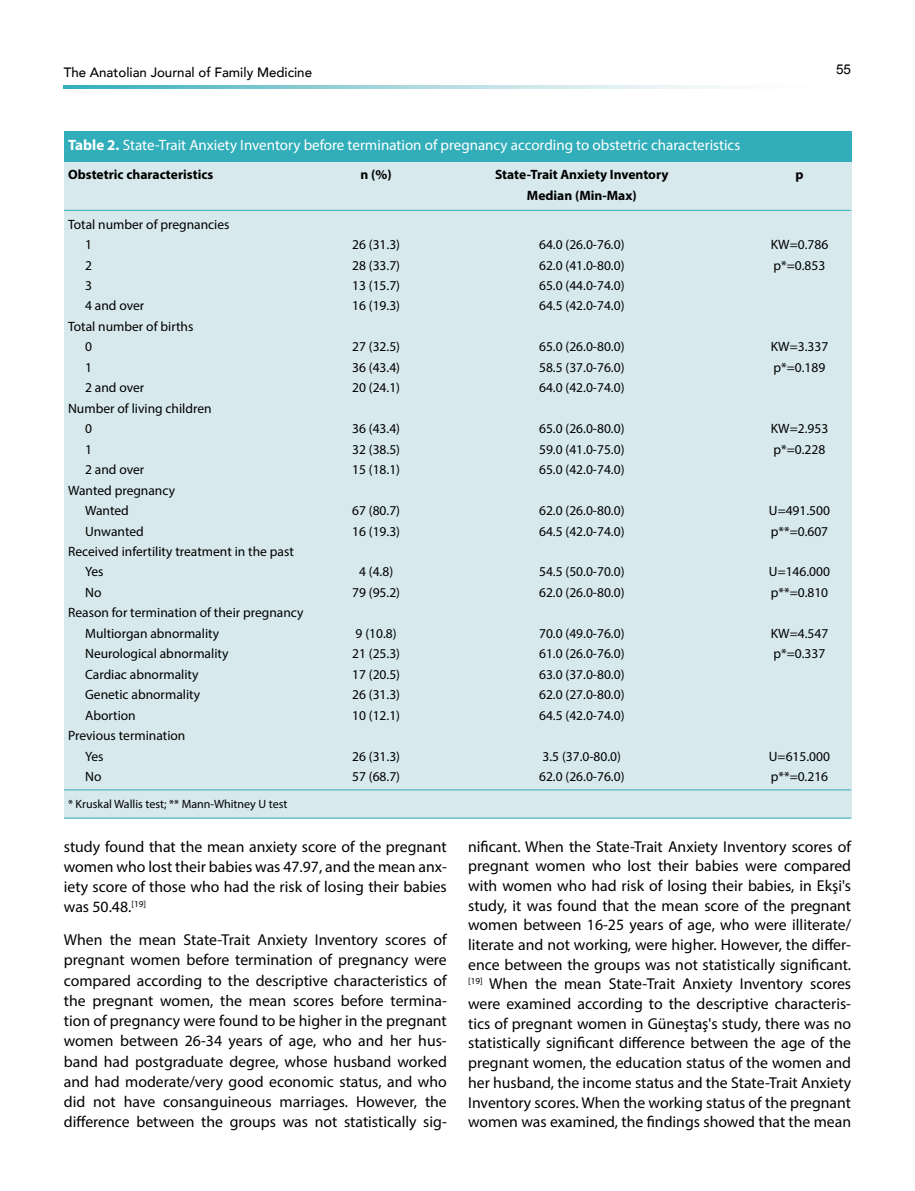
<style>
.page{position:relative;width:915px;height:1191px;background:#fff}
.page>*{position:absolute;margin:0;border:0;box-sizing:border-box;transform-origin:0 0}
.t1{font:15.75px/19.6px "Myriad Pro";color:#000;text-align:justify}
.t2{font:15px "Myriad Pro";color:#fff}
.t3{font:13.5px/20.4px "Myriad Pro";color:#000}
.t4{font:700 13.5px "Myriad Pro";color:#000}
.t5{font:500 13.5px "Avenir";color:#000}
.t6{font:13.5px "Arial";color:#000}
.t7{font:12px "Myriad Pro";color:#000}
.s1{font-weight:700}
</style>
<div class="page">
<svg style="left:64px;top:86px;width:658px;height:3px;background:#9fd5db"></svg>
<div style="left:64px;top:157px;width:786px;height:661px;background:#d7e9ec"></div>
<div style="left:64px;top:131px;width:786px;height:31px;background:#31aeba"></div>
<hr style="left:64px;top:210px;width:786px;height:1px;background:#31aeba">
<hr style="left:64px;top:789px;width:786px;height:1px;background:#31aeba">
<hr style="left:64px;top:817px;width:786px;height:1px;background:#31aeba">
<p class="t5" style="left:64px;top:61px;width:250px">The Anatolian Journal of Family Medicine</p>
<p class="t6" style="left:835px;top:60px;width:17px">55</p>
<p class="t2" style="left:68px;top:136px;width:673px"><span class="s1">Table 2.</span> State-Trait Anxiety Inventory before termination of pregnancy according to obstetric characteristics</p>
<p class="t4" style="left:68px;top:166px;width:147px">Obstetric characteristics</p>
<p class="t4" style="left:360px;top:166px;width:32px">n (%)</p>
<p class="t4" style="left:495px;top:166px;width:175px">State-Trait Anxiety Inventory</p>
<p class="t4" style="left:795px;top:166px;width:10px">p</p>
<p class="t4" style="left:526px;top:186px;width:111px">Median (Min-Max)</p>
<p class="t3" style="left:85px;top:214px;width:146px;text-indent:-17px">Total number of pregnancies<br>1</p>
<p class="t3" style="left:352px;top:234px;width:49px">26 (31.3)</p>
<p class="t3" style="left:539px;top:234px;width:87px">64.0 (26.0-76.0)</p>
<p class="t3" style="left:770px;top:234px;width:59px">KW=0.786</p>
<p class="t3" style="left:85px;top:255px;width:8px">2</p>
<p class="t3" style="left:352px;top:255px;width:49px">28 (33.7)</p>
<p class="t3" style="left:539px;top:255px;width:87px">62.0 (41.0-80.0)</p>
<p class="t3" style="left:773px;top:255px;width:53px">p*=0.853</p>
<p class="t3" style="left:85px;top:275px;width:8px">3</p>
<p class="t3" style="left:352px;top:275px;width:49px">13 (15.7)</p>
<p class="t3" style="left:539px;top:275px;width:87px">65.0 (44.0-74.0)</p>
<p class="t3" style="left:85px;top:295px;width:61px">4 and over</p>
<p class="t3" style="left:352px;top:295px;width:49px">16 (19.3)</p>
<p class="t3" style="left:539px;top:295px;width:87px">64.5 (42.0-74.0)</p>
<p class="t3" style="left:85px;top:316px;width:110px;text-indent:-17px">Total number of births<br>0</p>
<p class="t3" style="left:352px;top:336px;width:49px">27 (32.5)</p>
<p class="t3" style="left:539px;top:336px;width:87px">65.0 (26.0-80.0)</p>
<p class="t3" style="left:770px;top:336px;width:59px">KW=3.337</p>
<p class="t3" style="left:85px;top:357px;width:8px">1</p>
<p class="t3" style="left:352px;top:357px;width:49px">36 (43.4)</p>
<p class="t3" style="left:539px;top:357px;width:87px">58.5 (37.0-76.0)</p>
<p class="t3" style="left:773px;top:357px;width:53px">p*=0.189</p>
<p class="t3" style="left:85px;top:377px;width:61px">2 and over</p>
<p class="t3" style="left:352px;top:377px;width:49px">20 (24.1)</p>
<p class="t3" style="left:539px;top:377px;width:87px">64.0 (42.0-74.0)</p>
<p class="t3" style="left:85px;top:398px;width:128px;text-indent:-17px">Number of living children<br>0</p>
<p class="t3" style="left:352px;top:418px;width:49px">36 (43.4)</p>
<p class="t3" style="left:539px;top:418px;width:87px">65.0 (26.0-80.0)</p>
<p class="t3" style="left:770px;top:418px;width:59px">KW=2.953</p>
<p class="t3" style="left:85px;top:439px;width:8px">1</p>
<p class="t3" style="left:352px;top:439px;width:49px">32 (38.5)</p>
<p class="t3" style="left:539px;top:439px;width:87px">59.0 (41.0-75.0)</p>
<p class="t3" style="left:773px;top:439px;width:53px">p*=0.228</p>
<p class="t3" style="left:85px;top:459px;width:61px">2 and over</p>
<p class="t3" style="left:352px;top:459px;width:49px">15 (18.1)</p>
<p class="t3" style="left:539px;top:459px;width:87px">65.0 (42.0-74.0)</p>
<p class="t3" style="left:85px;top:479px;width:91px;text-indent:-17px">Wanted pregnancy<br>Wanted</p>
<p class="t3" style="left:352px;top:500px;width:49px">67 (80.7)</p>
<p class="t3" style="left:539px;top:500px;width:87px">62.0 (26.0-80.0)</p>
<p class="t3" style="left:768px;top:500px;width:63px">U=491.500</p>
<p class="t3" style="left:85px;top:520px;width:60px">Unwanted</p>
<p class="t3" style="left:352px;top:520px;width:49px">16 (19.3)</p>
<p class="t3" style="left:539px;top:520px;width:87px">64.5 (42.0-74.0)</p>
<p class="t3" style="left:770px;top:520px;width:59px">p**=0.607</p>
<p class="t3" style="left:85px;top:541px;width:210px;text-indent:-17px">Received infertility treatment in the past<br>Yes</p>
<p class="t3" style="left:359px;top:561px;width:36px">4 (4.8)</p>
<p class="t3" style="left:539px;top:561px;width:87px">54.5 (50.0-70.0)</p>
<p class="t3" style="left:768px;top:561px;width:63px">U=146.000</p>
<p class="t3" style="left:85px;top:582px;width:18px">No</p>
<p class="t3" style="left:352px;top:582px;width:49px">79 (95.2)</p>
<p class="t3" style="left:539px;top:582px;width:87px">62.0 (26.0-80.0)</p>
<p class="t3" style="left:770px;top:582px;width:59px">p**=0.810</p>
<p class="t3" style="left:85px;top:602px;width:220px;text-indent:-17px">Reason for termination of their pregnancy<br>Multiorgan abnormality</p>
<p class="t3" style="left:355px;top:623px;width:43px">9 (10.8)</p>
<p class="t3" style="left:539px;top:623px;width:87px">70.0 (49.0-76.0)</p>
<p class="t3" style="left:770px;top:623px;width:59px">KW=4.547</p>
<p class="t3" style="left:85px;top:643px;width:145px">Neurological abnormality</p>
<p class="t3" style="left:352px;top:643px;width:49px">21 (25.3)</p>
<p class="t3" style="left:539px;top:643px;width:87px">61.0 (26.0-76.0)</p>
<p class="t3" style="left:773px;top:643px;width:53px">p*=0.337</p>
<p class="t3" style="left:85px;top:664px;width:115px">Cardiac abnormality</p>
<p class="t3" style="left:352px;top:664px;width:49px">17 (20.5)</p>
<p class="t3" style="left:539px;top:664px;width:87px">63.0 (37.0-80.0)</p>
<p class="t3" style="left:85px;top:684px;width:116px">Genetic abnormality</p>
<p class="t3" style="left:352px;top:684px;width:49px">26 (31.3)</p>
<p class="t3" style="left:539px;top:684px;width:87px">62.0 (27.0-80.0)</p>
<p class="t3" style="left:85px;top:704px;width:52px">Abortion</p>
<p class="t3" style="left:352px;top:704px;width:49px">10 (12.1)</p>
<p class="t3" style="left:539px;top:704px;width:87px">64.5 (42.0-74.0)</p>
<p class="t3" style="left:85px;top:725px;width:102px;text-indent:-17px">Previous termination<br>Yes</p>
<p class="t3" style="left:352px;top:745px;width:49px">26 (31.3)</p>
<p class="t3" style="left:542px;top:745px;width:80px">3.5 (37.0-80.0)</p>
<p class="t3" style="left:768px;top:745px;width:63px">U=615.000</p>
<p class="t3" style="left:85px;top:766px;width:18px">No</p>
<p class="t3" style="left:352px;top:766px;width:49px">57 (68.7)</p>
<p class="t3" style="left:539px;top:766px;width:87px">62.0 (26.0-76.0)</p>
<p class="t3" style="left:770px;top:766px;width:59px">p**=0.216</p>
<p class="t7" style="left:68px;top:796px;width:221px">* Kruskal Wallis test; ** Mann-Whitney U test</p>
<p class="t1" style="left:64px;top:836px;width:384px;line-height:20.2px">study found that the mean anxiety score of the pregnant women who lost their babies was 47.97, and the mean anx&shy;iety score of those who had the risk of losing their babies was 50.48.<sup>[19]</sup></p>
<p class="t1" style="left:64px;top:929px;width:384px;line-height:20.2px">When the mean State-Trait Anxiety Inventory scores of pregnant women before termination of pregnancy were compared according to the descriptive characteristics of the pregnant women, the mean scores before termina&shy;tion of pregnancy were found to be higher in the pregnant women between 26-34 years of age, who and her hus&shy;band had postgraduate degree, whose husband worked and had moderate/very good economic status, and who did not have consanguineous marriages. However, the difference between the groups was not statistically sig-</p>
<p class="t1" style="left:468px;top:836px;width:384px">nificant. When the State-Trait Anxiety Inventory scores of pregnant women who lost their babies were compared with women who had risk of losing their babies, in Ekşi's study, it was found that the mean score of the pregnant women between 16-25 years of age, who were illiterate/ literate and not working, were higher. However, the differ&shy;ence between the groups was not statistically significant. <sup>[19]</sup> When the mean State-Trait Anxiety Inventory scores were examined according to the descriptive characteris&shy;tics of pregnant women in Güneştaş's study, there was no statistically significant difference between the age of the pregnant women, the education status of the women and her husband, the income status and the State-Trait Anxiety Inventory scores. When the working status of the pregnant women was examined, the findings showed that the mean</p>
</div>
